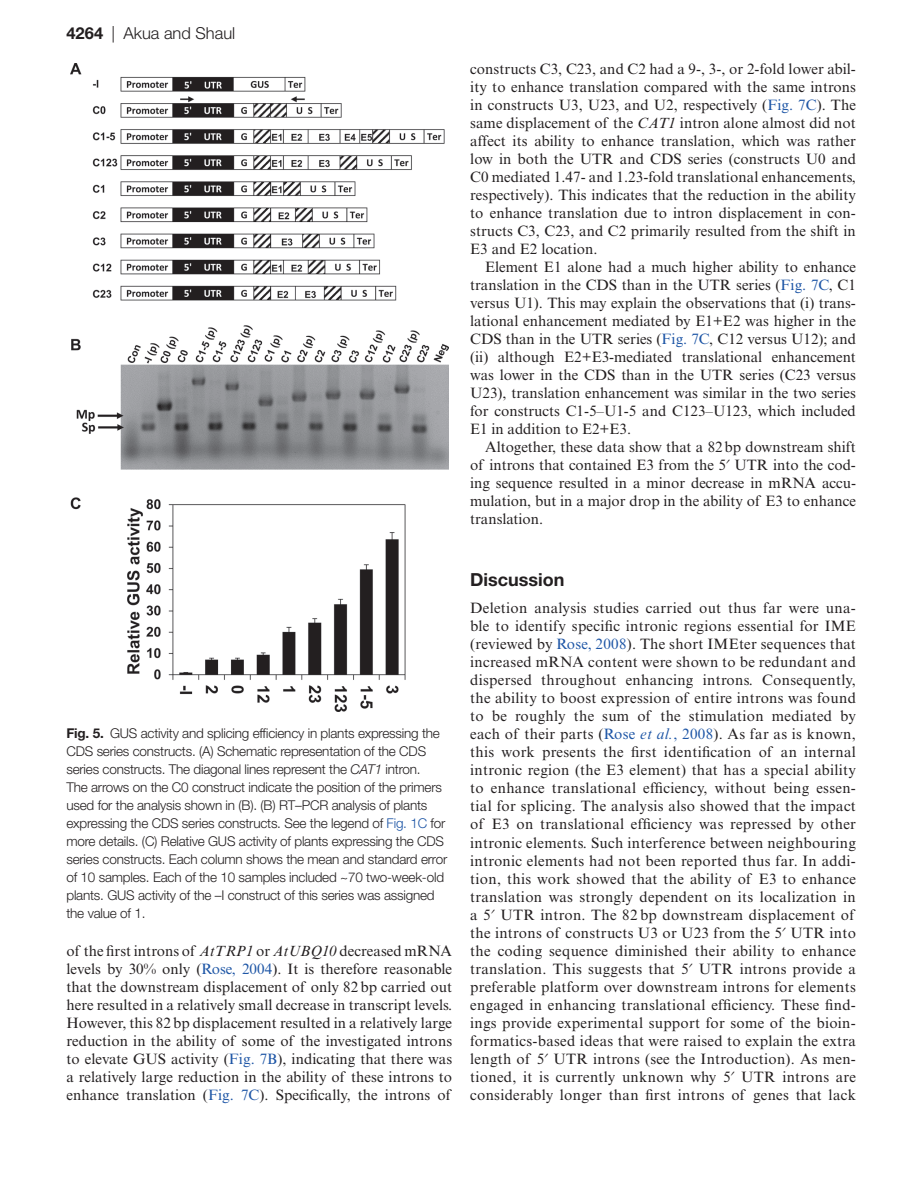
<style>
.page{position:relative;width:919px;height:1187px;background:#fff}
.page>*{position:absolute;margin:0;border:0;box-sizing:border-box;transform-origin:0 0}
.t1{font:700 18px "Helvetica Neue LT Std";color:#231f20}
.t2{font:300 16.5px "Helvetica Neue LT Std";color:#231f20}
.t3{font:15px/18px "Times New Roman MT Std";letter-spacing:.005em;color:#231f20;text-align:justify}
.t4{font:300 13.5px/18px "Helvetica Neue LT Std";letter-spacing:-.015em;color:#231f20}
.s1{font-weight:700}
.s2{color:#1e56a6}
.s3{font-style:italic}
.s4{font-family:"Gandhari Unicode"}
.s5{font-style:italic;color:#1e56a6}
</style>
<div class="page">
<img style="left:70px;top:63px;width:378px;height:648px">
<p class="t2" style="left:66px;top:23px;width:170px"><span class="s1">4264</span> | Akua and Shaul</p>
<p class="t3" style="left:470px;top:60px;width:387px">constructs C3, C23, and C2 had a 9-, 3-, or 2-fold lower abil&shy;ity to enhance translation compared with the same introns in constructs U3, U23, and U2, respectively (<span class="s2">Fig. 7C</span>). The same displacement of the <span class="s3">CAT1</span> intron alone almost did not affect its ability to enhance translation, which was rather low in both the UTR and CDS series (constructs U0 and C0 mediated 1.47- and 1.23-fold translational enhancements, respectively). This indicates that the reduction in the ability to enhance translation due to intron displacement in con&shy;structs C3, C23, and C2 primarily resulted from the shift in E3 and E2 location.</p>
<p class="t3" style="left:470px;top:258px;width:387px;text-indent:15px">Element E1 alone had a much higher ability to enhance translation in the CDS than in the UTR series (<span class="s2">Fig. 7C</span>, C1 versus U1). This may explain the observations that (i) trans&shy;lational enhancement mediated by E1+E2 was higher in the CDS than in the UTR series (<span class="s2">Fig. 7C</span>, C12 versus U12); and (ii) although E2+E3-mediated translational enhancement was lower in the CDS than in the UTR series (C23 versus U23), translation enhancement was similar in the two series for constructs C1-5–U1-5 and C123–U123, which included E1 in addition to E2+E3.</p>
<p class="t3" style="left:470px;top:438px;width:387px;text-indent:15px">Altogether, these data show that a 82bp downstream shift of introns that contained E3 from the 5<span class="s4">′</span> UTR into the cod&shy;ing sequence resulted in a minor decrease in mRNA accu&shy;mulation, but in a major drop in the ability of E3 to enhance translation.</p>
<p class="t4" style="left:66px;top:724px;width:382px"><span class="s1">Fig. 5.</span> GUS activity and splicing efficiency in plants expressing the CDS series constructs. (A) Schematic representation of the CDS series constructs. The diagonal lines represent the <span class="s3">CAT1</span> intron.<br>The arrows on the C0 construct indicate the position of the primers used for the analysis shown in (B). (B) RT–PCR analysis of plants expressing the CDS series constructs. See the legend of <span class="s2">Fig. 1C</span> for more details. (C) Relative GUS activity of plants expressing the CDS series constructs. Each column shows the mean and standard error of 10 samples. Each of the 10 samples included ~70 two-week-old plants. GUS activity of the –I construct of this series was assigned the value of 1.</p>
<p class="t3" style="left:66px;top:942px;width:387px">of the first introns of <span class="s3">AtTRP1</span> or <span class="s3">AtUBQ10</span> decreased mRNA levels by 30% only (<span class="s2">Rose, 2004</span>). It is therefore reasonable that the downstream displacement of only 82bp carried out here resulted in a relatively small decrease in transcript levels.<br>However, this 82bp displacement resulted in a relatively large reduction in the ability of some of the investigated introns to elevate GUS activity (<span class="s2">Fig. 7B</span>), indicating that there was a relatively large reduction in the ability of these introns to enhance translation (<span class="s2">Fig. 7C</span>). Specifically, the introns of</p>
<p class="t1" style="left:470px;top:568px;width:96px">Discussion</p>
<p class="t3" style="left:470px;top:599px;width:387px">Deletion analysis studies carried out thus far were una&shy;ble to identify specific intronic regions essential for IME (reviewed by <span class="s2">Rose, 2008</span>). The short IMEter sequences that increased mRNA content were shown to be redundant and dispersed throughout enhancing introns. Consequently, the ability to boost expression of entire introns was found to be roughly the sum of the stimulation mediated by each of their parts (<span class="s2">Rose</span> <span class="s5">et al.</span><span class="s2">, 2008</span>). As far as is known, this work presents the first identification of an internal intronic region (the E3 element) that has a special ability to enhance translational efficiency, without being essen&shy;tial for splicing. The analysis also showed that the impact of E3 on translational efficiency was repressed by other intronic elements. Such interference between neighbouring intronic elements had not been reported thus far. In addi&shy;tion, this work showed that the ability of E3 to enhance translation was strongly dependent on its localization in a 5<span class="s4">′</span> UTR intron. The 82 bp downstream displacement of the introns of constructs U3 or U23 from the 5<span class="s4">′</span> UTR into the coding sequence diminished their ability to enhance translation. This suggests that 5<span class="s4">′</span> UTR introns provide a preferable platform over downstream introns for elements engaged in enhancing translational efficiency. These find&shy;ings provide experimental support for some of the bioin&shy;formatics-based ideas that were raised to explain the extra length of 5<span class="s4">′</span> UTR introns (see the Introduction). As men&shy;tioned, it is currently unknown why 5<span class="s4">′</span> UTR introns are considerably longer than first introns of genes that lack</p>
</div>
